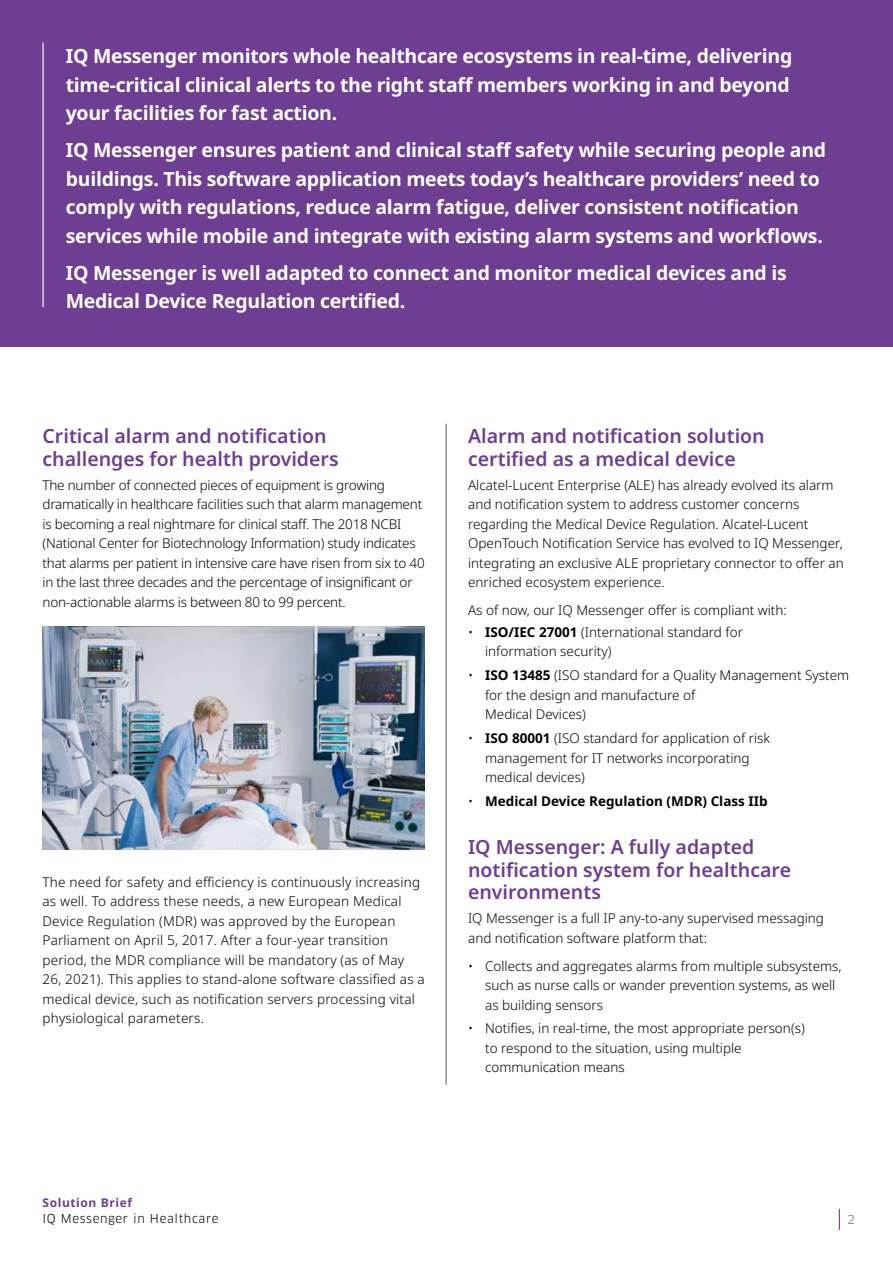
<style>
.page{position:relative;width:893px;height:1263px;background:#fff}
.page>*{position:absolute;margin:0;border:0;box-sizing:border-box;transform-origin:0 0}
.t1{font:700 19.5px/28.5px "Noto Sans";letter-spacing:-.015em;color:#fff}
.t2{font:600 19.5px/22.5px "Noto Sans";color:#6d3e91}
.t3{font:300 13.5px/19.5px "Noto Sans";color:#000}
.t4{font:700 13.5px "Noto Sans";color:#000}
.t5{font:12px "Clan OT";letter-spacing:.05em;color:#000}
.t6{font:700 12px "Noto Sans";letter-spacing:.05em;color:#6d3e91}
.t7{font:12px "Clan OT";color:#706f6f}
.s1{font-weight:700}
.s2{font-weight:300}
</style>
<div class="page">
<svg style="left:839px;top:1209px;width:1px;height:21px"></svg>
<div style="left:0;top:0;width:893px;height:346px;background:#6d3e91"></div>
<hr style="left:43px;top:43px;width:1px;height:264px;background:#fff">
<img style="left:43px;top:627px;width:382px;height:222px">
<hr style="left:445px;top:424px;width:2px;height:661px;background:#706f6f">
<h1 class="t1" style="left:66px;top:44px;width:728px">IQ Messenger monitors whole healthcare ecosystems in real-time, delivering time-critical clinical alerts to the right sta昀昀 members working in and beyond your facilities for fast action.</h1>
<p class="t1" style="left:66px;top:137px;width:762px">IQ Messenger ensures patient and clinical sta昀昀 safety while securing people and buildings. This software application meets today’s healthcare providers’ need to comply with regulations, reduce alarm fatigue, deliver consistent noti昀椀cation services while mobile and integrate with existing alarm systems and work昀氀ows.</p>
<h1 class="t1" style="left:66px;top:261px;width:722px">IQ Messenger is well adapted to connect and monitor medical devices and is<br>Medical Device Regulation certi昀椀ed.</h1>
<h1 class="t2" style="left:43px;top:426px;width:298px">Critical alarm and noti昀椀cation challenges for health providers</h1>
<p class="t3" style="left:43px;top:475px;width:384px">The number of connected pieces of equipment is growing dramatically in healthcare facilities such that alarm management is becoming a real nightmare for clinical sta昀昀. The 2018 NCBI (National Center for Biotechnology Information) study indicates that alarms per patient in intensive care have risen from six to 40 in the last three decades and the percentage of insigni昀椀cant or non-actionable alarms is between 80 to 99 percent.</p>
<p class="t3" style="left:43px;top:872px;width:384px">The need for safety and e昀케ciency is continuously increasing as well. To address these needs, a new European Medical Device Regulation (MDR) was approved by the European Parliament on April 5, 2017. After a four-year transition period, the MDR compliance will be mandatory (as of May 26, 2021). This applies to stand-alone software classi昀椀ed as a medical device, such as noti昀椀cation servers processing vital physiological parameters.</p>
<h1 class="t2" style="left:468px;top:426px;width:298px">Alarm and noti昀椀cation solution certi昀椀ed as a medical device</h1>
<p class="t3" style="left:468px;top:475px;width:377px">Alcatel-Lucent Enterprise (ALE) has already evolved its alarm and noti昀椀cation system to address customer concerns regarding the Medical Device Regulation. Alcatel-Lucent OpenTouch Noti昀椀cation Service has evolved to IQ Messenger, integrating an exclusive ALE proprietary connector to o昀昀er an enriched ecosystem experience.</p>
<p class="t3" style="left:468px;top:601px;width:320px">As of now, our IQ Messenger o昀昀er is compliant with:</p>
<p class="t3" style="left:485px;top:624px;width:259px;text-indent:-17px">• <span class="s1">ISO/IEC 27001</span> (International standard for information security)</p>
<p class="t3" style="left:485px;top:667px;width:366px;text-indent:-17px">• <span class="s1">ISO 13485</span> (ISO standard for a Quality Management System for the design and manufacture of<br>Medical Devices)</p>
<p class="t3" style="left:485px;top:730px;width:287px;text-indent:-17px">• <span class="s1">ISO 80001</span> (ISO standard for application of risk management for IT networks incorporating medical devices)</p>
<p class="t4" style="left:468px;top:795px;width:301px"><span class="s2">•</span> Medical Device Regulation (MDR) Class IIb</p>
<h1 class="t2" style="left:468px;top:836px;width:324px">IQ Messenger: A fully adapted noti昀椀cation system for healthcare environments</h1>
<p class="t3" style="left:468px;top:909px;width:357px">IQ Messenger is a full IP any-to-any supervised messaging and noti昀椀cation software platform that:</p>
<p class="t3" style="left:485px;top:956px;width:358px;text-indent:-17px">• Collects and aggregates alarms from multiple subsystems, such as nurse calls or wander prevention systems, as well as building sensors</p>
<p class="t3" style="left:485px;top:1019px;width:321px;text-indent:-17px">• Noti昀椀es, in real-time, the most appropriate person(s) to respond to the situation, using multiple communication means</p>
<p class="t6" style="left:43px;top:1196px;width:91px">Solution Brief</p>
<p class="t5" style="left:43px;top:1214px;width:178px">IQ Messenger in Healthcare</p>
<p class="t7" style="left:847px;top:1212px;width:9px">2</p>
</div>
